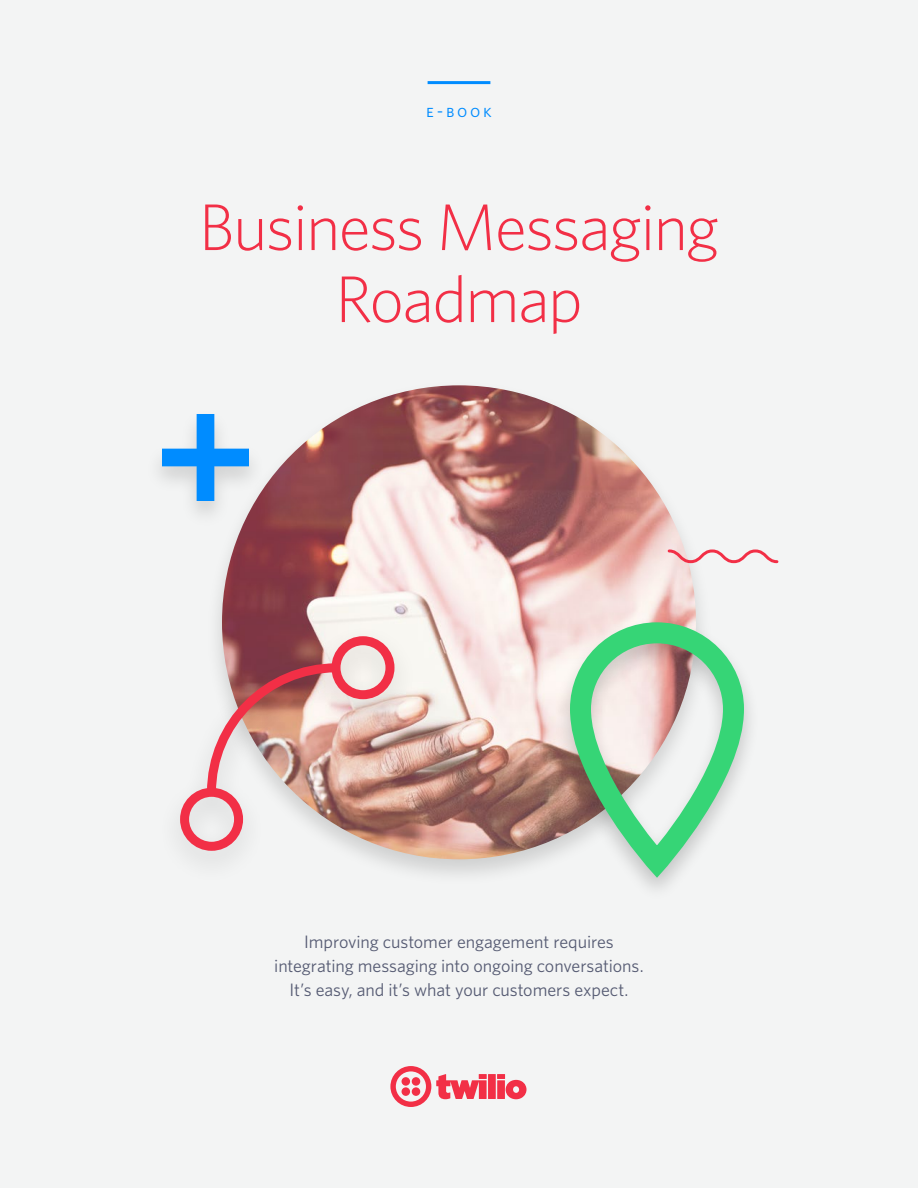
<style>
.page{position:relative;width:918px;height:1188px;background:#f3f4f4}
.page>*{position:absolute;margin:0;border:0;box-sizing:border-box;transform-origin:0 0}
.t1{font:300 66px/72px "Whitney";letter-spacing:-.025em;color:#f22f46;text-align:center}
.t2{font:18px/24px "Whitney";letter-spacing:-.005em;color:#565b73;text-align:center}
.t3{font:18px "Whitney Book SC";color:#008cff}
</style>
<div class="page">
<div style="left:488px;top:1074px;width:8px;height:25px;background:#f22f46"></div>
<div style="left:497px;top:1074px;width:8px;height:5px;background:#f22f46"></div>
<div style="left:497px;top:1080px;width:8px;height:19px;background:#f22f46"></div>
<svg style="left:506px;top:1080px;width:21px;height:19px"></svg>
<svg style="left:390px;top:1066px;width:97px;height:41px"></svg>
<div style="left:412px;top:1077px;width:8px;height:9px;background:#f22f46;border-radius:50%"></div>
<div style="left:412px;top:1087px;width:8px;height:9px;background:#f22f46;border-radius:50%"></div>
<div style="left:402px;top:1087px;width:8px;height:9px;background:#f22f46;border-radius:50%"></div>
<div style="left:402px;top:1077px;width:8px;height:9px;background:#f22f46;border-radius:50%"></div>
<hr style="left:428px;top:81px;width:62px;height:3px;background:#008cff">
<div style="left:205px;top:379px;width:508px;height:508px;background:#000;opacity:.15"></div>
<img style="left:222px;top:385px;width:474px;height:474px;border-radius:237px">
<div style="left:145px;top:408px;width:121px;height:120px;background:#000;opacity:.15"></div>
<svg style="left:162px;top:414px;width:87px;height:87px"></svg>
<div style="left:553px;top:616px;width:208px;height:287px;background:#000;opacity:.2"></div>
<div style="left:570px;top:622px;width:174px;height:250px;border:21px solid #36d576;border-radius:76px"></div>
<svg style="left:666px;top:548px;width:113px;height:17px"></svg>
<div style="left:157px;top:624px;width:261px;height:260px;background:#000;opacity:.15"></div>
<div style="left:180px;top:788px;width:63px;height:63px;border:9px solid #f22f46;border-radius:50%"></div>
<div style="left:332px;top:636px;width:62px;height:63px;border:9px solid #f22f46;border-radius:50%"></div>
<svg style="left:202px;top:659px;width:143px;height:142px"></svg>
<p class="t3" style="left:426px;top:100px;width:67px">e-book</p>
<h1 class="t1" style="left:199px;top:190px;width:522px">Business Messaging<br>Roadmap</h1>
<p class="t2" style="left:274px;top:929px;width:371px">Improving customer engagement requires integrating messaging into ongoing conversations.<br>It’s easy, and it’s what your customers expect.</p>
</div>
